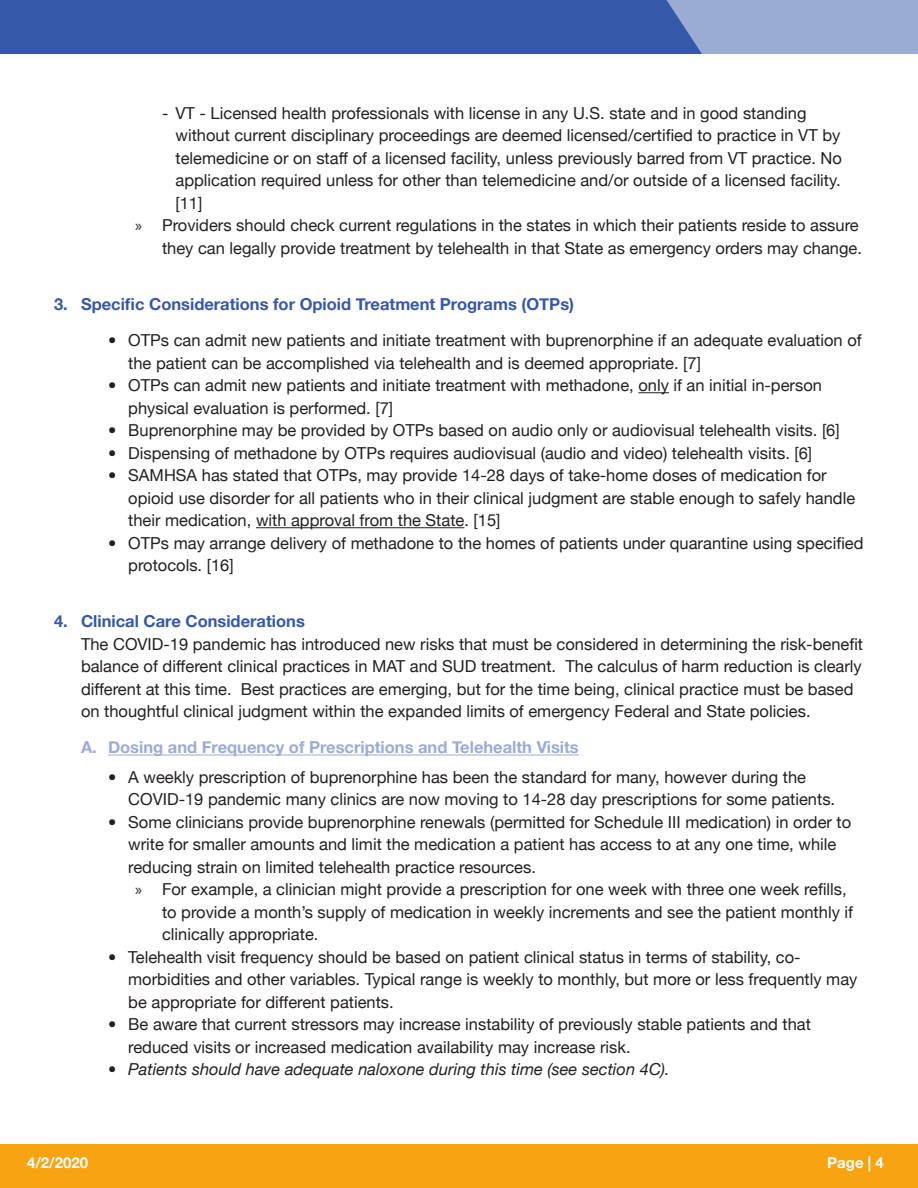
<style>
.page{position:relative;width:918px;height:1188px;background:#fff}
.page>*{position:absolute;margin:0;border:0;box-sizing:border-box;transform-origin:0 0}
.t1{font:16.5px/22.5px "Helvetica Neue";color:#231f20}
.t2{font:700 16.5px "Helvetica Neue";color:#3658a8}
.t3{font:italic 16.5px "Helvetica Neue";color:#231f20}
.t4{font:700 16.5px "Helvetica Neue";color:#9bacd4}
.t5{font:700 15px "Helvetica Neue";color:#fff}
.s1{font-family:"Myriad Pro"}
</style>
<div class="page">
<div style="left:0;top:1144px;width:918px;height:44px;background:#f7a312"></div>
<svg style="left:0;top:0;width:918px;height:54px;background:#4f6db3"></svg>
<hr style="left:638px;top:392px;width:31px;height:1px;background:#231f20">
<hr style="left:256px;top:527px;width:208px;height:1px;background:#231f20">
<hr style="left:108px;top:755px;width:471px;height:1px;background:#9bacd4">
<p class="t1" style="left:176px;top:102px;width:668px;text-indent:-14px">- VT - Licensed health professionals with license in any U.S. state and in good standing without current disciplinary proceedings are deemed licensed/certified to practice in VT by telemedicine or on staff of a licensed facility, unless previously barred from VT practice. No application required unless for other than telemedicine and/or outside of a licensed facility. [11]</p>
<p class="t1" style="left:135px;top:214px;width:729px;text-align:right"><span class="s1">»</span> Providers should check current regulations in the states in which their patients reside to assure they can legally provide treatment by telehealth in that State as emergency orders may change.</p>
<p class="t2" style="left:54px;top:294px;width:522px">3. Specific Considerations for Opioid Treatment Programs (OTPs)</p>
<p class="t1" style="left:128px;top:329px;width:735px;text-indent:-20px">• OTPs can admit new patients and initiate treatment with buprenorphine if an adequate evaluation of the patient can be accomplished via telehealth and is deemed appropriate. [7]</p>
<p class="t1" style="left:128px;top:374px;width:695px;text-indent:-20px">• OTPs can admit new patients and initiate treatment with methadone, only if an initial in-person physical evaluation is performed. [7]</p>
<p class="t1" style="left:108px;top:419px;width:733px">• Buprenorphine may be provided by OTPs based on audio only or audiovisual telehealth visits. [6]</p>
<p class="t1" style="left:108px;top:441px;width:706px">• Dispensing of methadone by OTPs requires audiovisual (audio and video) telehealth visits. [6]</p>
<p class="t1" style="left:128px;top:464px;width:729px;text-indent:-20px">• SAMHSA has stated that OTPs, may provide 14-28 days of take-home doses of medication for opioid use disorder for all patients who in their clinical judgment are stable enough to safely handle their medication, with approval from the State. [15]</p>
<p class="t1" style="left:128px;top:531px;width:737px;text-indent:-20px">• OTPs may arrange delivery of methadone to the homes of patients under quarantine using specified protocols. [16]</p>
<p class="t2" style="left:54px;top:611px;width:252px">4. Clinical Care Considerations</p>
<p class="t1" style="left:81px;top:633px;width:784px">The COVID-19 pandemic has introduced new risks that must be considered in determining the risk-benefit balance of different clinical practices in MAT and SUD treatment. The calculus of harm reduction is clearly different at this time. Best practices are emerging, but for the time being, clinical practice must be based on thoughtful clinical judgment within the expanded limits of emergency Federal and State policies.</p>
<p class="t4" style="left:81px;top:737px;width:499px">A. Dosing and Frequency of Prescriptions and Telehealth Visits</p>
<p class="t1" style="left:128px;top:765px;width:708px;text-indent:-20px">• A weekly prescription of buprenorphine has been the standard for many, however during the<br>COVID-19 pandemic many clinics are now moving to 14-28 day prescriptions for some patients.</p>
<p class="t1" style="left:128px;top:810px;width:725px;text-indent:-20px">• Some clinicians provide buprenorphine renewals (permitted for Schedule III medication) in order to write for smaller amounts and limit the medication a patient has access to at any one time, while reducing strain on limited telehealth practice resources.</p>
<p class="t1" style="left:162px;top:878px;width:693px;text-indent:-27px"><span class="s1">»</span> For example, a clinician might provide a prescription for one week with three one week refills, to provide a month’s supply of medication in weekly increments and see the patient monthly if clinically appropriate.</p>
<p class="t1" style="left:128px;top:945px;width:731px;text-indent:-20px">• Telehealth visit frequency should be based on patient clinical status in terms of stability, co&shy;morbidities and other variables. Typical range is weekly to monthly, but more or less frequently may be appropriate for different patients.</p>
<p class="t1" style="left:128px;top:1013px;width:684px;text-indent:-20px">• Be aware that current stressors may increase instability of previously stable patients and that reduced visits or increased medication availability may increase risk.</p>
<p class="t3" style="left:108px;top:1059px;width:563px">• Patients should have adequate naloxone during this time (see section 4C).</p>
<p class="t5" style="left:27px;top:1153px;width:63px">4/2/2020</p>
<p class="t5" style="left:827px;top:1153px;width:58px">Page | 4</p>
</div>
